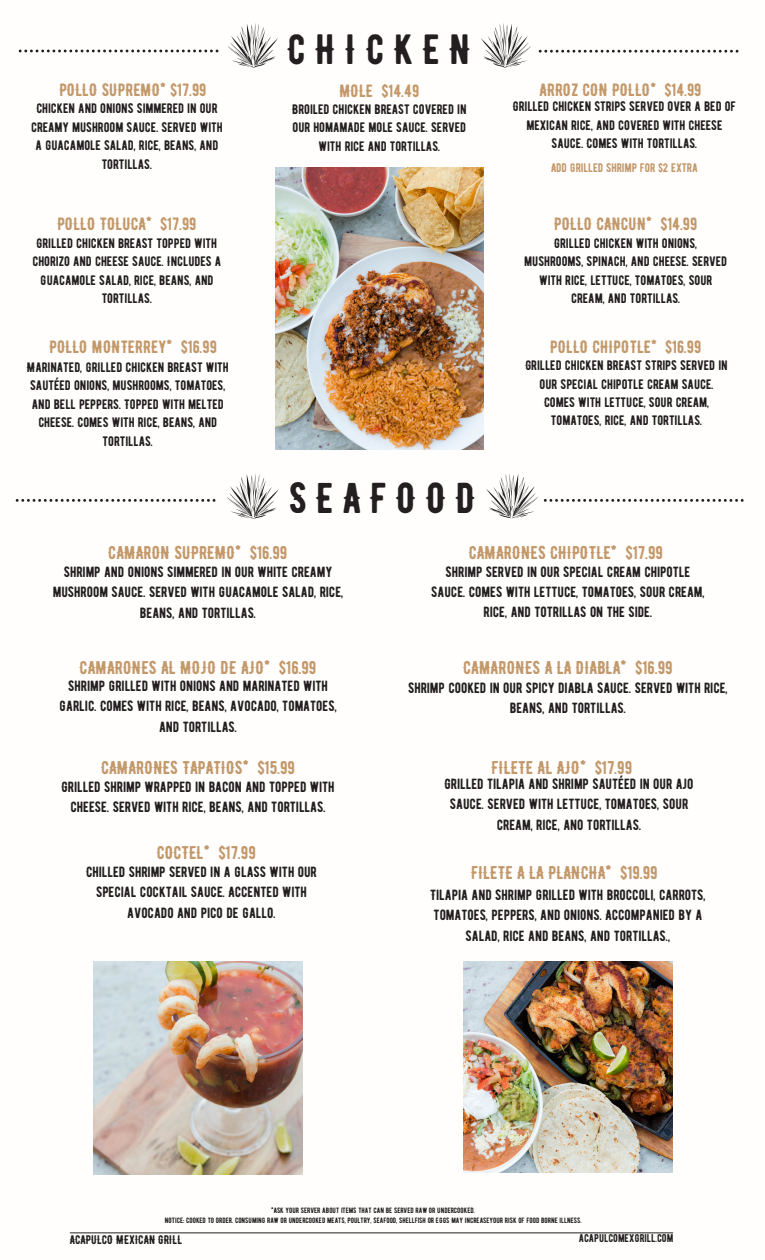
<style>
.page{position:relative;width:765px;height:1260px;background:#fff}
.page>*{position:absolute;margin:0;border:0;box-sizing:border-box;transform-origin:0 0}
.t1{font:43px "BERNIER Regular";letter-spacing:.215em;color:#231f20}
.t2{font:42.25px "BERNIER Regular";letter-spacing:.225em;color:#231f20}
.t3{font:18.5px "BERNIER Regular";color:#c3996b}
.t4{font:17.75px "BERNIER Regular";color:#c3996b}
.t5{font:14.75px/20.2px "BERNIER Regular";color:#231f20;text-align:center}
.t6{font:13.75px/18.5px "BERNIER Regular";color:#231f20;text-align:center}
.t7{font:12.5px "BERNIER Regular";color:#231f20}
.t8{font:12.38px "BERNIER Regular";color:#c3996b}
.t9{font:11.25px "BERNIER Regular";color:#231f20}
.t10{font:7.75px "BERNIER Regular";color:#231f20}
</style>
<div class="page">
<hr style="left:70px;top:1232px;width:603px;height:1px;background:#231f20">
<svg style="left:227px;top:473px;width:52px;height:46px"></svg>
<svg style="left:481px;top:23px;width:50px;height:45px"></svg>
<svg style="left:228px;top:23px;width:50px;height:45px"></svg>
<img style="left:275px;top:167px;width:208px;height:283px">
<svg style="left:19px;top:50px;width:199px;height:2px"></svg>
<svg style="left:539px;top:50px;width:199px;height:3px"></svg>
<svg style="left:16px;top:499px;width:199px;height:3px"></svg>
<svg style="left:486px;top:473px;width:258px;height:46px"></svg>
<img style="left:463px;top:962px;width:209px;height:211px">
<img style="left:93px;top:961px;width:210px;height:213px">
<p class="t4" style="left:59px;top:79px;width:149px">POLLO SUPREMO* $17.99</p>
<p class="t6" style="left:31px;top:99px;width:193px">CHICKEN AND ONIONS SIMMERED IN OUR<br>CREAMY MUSHROOM SAUCE. SERVED WITH<br>A GUACAMOLE SALAD, RICE, BEANS, AND<br>TORTILLAS.</p>
<p class="t4" style="left:57px;top:214px;width:141px">POLLO TOLUCA* $17.99</p>
<p class="t6" style="left:32px;top:234px;width:190px">GRILLED CHICKEN BREAST TOPPED WITH<br>CHORIZO AND CHEESE SAUCE. INCLUDES A<br>GUACAMOLE SALAD, RICE, BEANS, AND<br>TORTILLAS.</p>
<p class="t4" style="left:50px;top:336px;width:169px">POLLO MONTERREY* $16.99</p>
<p class="t6" style="left:27px;top:358px;width:203px">MARINATED, GRILLED CHICKEN BREAST WITH<br>SAUTÉED ONIONS, MUSHROOMS, TOMATOES,<br>AND BELL PEPPERS. TOPPED WITH MELTED<br>CHEESE. COMES WITH RICE, BEANS, AND<br>TORTILLAS.</p>
<p class="t2" style="left:288px;top:24px;width:185px">CHICKEN</p>
<p class="t4" style="left:339px;top:80px;width:81px">MOLE $14.49</p>
<p class="t6" style="left:292px;top:100px;width:176px">BROILED CHICKEN BREAST COVERED IN<br>OUR HOMAMADE MOLE SAUCE. SERVED<br>WITH RICE AND TORTILLAS.</p>
<p class="t1" style="left:289px;top:472px;width:189px">SEAFOOD</p>
<p class="t4" style="left:540px;top:79px;width:163px">ARROZ CON POLLO* $14.99</p>
<p class="t6" style="left:513px;top:97px;width:225px">GRILLED CHICKEN STRIPS SERVED OVER A BED OF<br>MEXICAN RICE, AND COVERED WITH CHEESE<br>SAUCE. COMES WITH TORTILLAS.</p>
<p class="t8" style="left:551px;top:160px;width:148px">ADD GRILLED SHRIMP FOR $2 EXTRA</p>
<p class="t4" style="left:554px;top:214px;width:145px">POLLO CANCUN* $14.99</p>
<p class="t6" style="left:524px;top:234px;width:204px">GRILLED CHICKEN WITH ONIONS,<br>MUSHROOMS, SPINACH, AND CHEESE. SERVED<br>WITH RICE, LETTUCE, TOMATOES, SOUR<br>CREAM, AND TORTILLAS.</p>
<p class="t4" style="left:550px;top:336px;width:153px">POLLO CHIPOTLE* $16.99</p>
<p class="t6" style="left:525px;top:356px;width:204px">GRILLED CHICKEN BREAST STRIPS SERVED IN OUR SPECIAL CHIPOTLE CREAM SAUCE.<br>COMES WITH LETTUCE, SOUR CREAM, TOMATOES, RICE, AND TORTILLAS.</p>
<p class="t3" style="left:108px;top:541px;width:181px">CAMARON SUPREMO* $16.99</p>
<p class="t3" style="left:469px;top:541px;width:196px">CAMARONES CHIPOTLE* $17.99</p>
<p class="t5" style="left:431px;top:562px;width:275px">SHRIMP SERVED IN OUR SPECIAL CREAM CHIPOTLE<br>SAUCE. COMES WITH LETTUCE, TOMATOES, SOUR CREAM,<br>RICE, AND TOTRILLAS ON THE SIDE.</p>
<p class="t5" style="left:53px;top:562px;width:292px">SHRIMP AND ONIONS SIMMERED IN OUR WHITE CREAMY<br>MUSHROOM SAUCE. SERVED WITH GUACAMOLE SALAD, RICE,<br>BEANS, AND TORTILLAS.</p>
<p class="t3" style="left:80px;top:656px;width:238px">CAMARONES AL MOJO DE AJO* $16.99</p>
<p class="t5" style="left:59px;top:676px;width:279px">SHRIMP GRILLED WITH ONIONS AND MARINATED WITH<br>GARLIC. COMES WITH RICE, BEANS, AVOCADO, TOMATOES,<br>AND TORTILLAS.</p>
<p class="t3" style="left:101px;top:756px;width:196px">CAMARONES TAPATIOS* $15.99</p>
<p class="t5" style="left:61px;top:777px;width:275px;line-height:19.9px">GRILLED SHRIMP WRAPPED IN BACON AND TOPPED WITH<br>CHEESE. SERVED WITH RICE, BEANS, AND TORTILLAS.</p>
<p class="t3" style="left:157px;top:841px;width:101px">COCTEL* $17.99</p>
<p class="t5" style="left:86px;top:862px;width:232px">CHILLED SHRIMP SERVED IN A GLASS WITH OUR<br>SPECIAL COCKTAIL SAUCE. ACCENTED WITH<br>AVOCADO AND PICO DE GALLO.</p>
<p class="t3" style="left:463px;top:656px;width:211px">CAMARONES A LA DIABLA* $16.99</p>
<p class="t5" style="left:408px;top:678px;width:321px">SHRIMP COOKED IN OUR SPICY DIABLA SAUCE. SERVED WITH RICE,<br>BEANS, AND TORTILLAS.</p>
<p class="t3" style="left:492px;top:756px;width:142px">FILETE AL AJO* $17.99</p>
<p class="t5" style="left:445px;top:774px;width:250px">GRILLED TILAPIA AND SHRIMP SAUTÉED IN OUR AJO<br>SAUCE. SERVED WITH LETTUCE, TOMATOES, SOUR<br>CREAM, RICE, ANO TORTILLAS.</p>
<p class="t3" style="left:471px;top:861px;width:188px">FILETE A LA PLANCHA* $19.99</p>
<p class="t5" style="left:430px;top:885px;width:277px">TILAPIA AND SHRIMP GRILLED WITH BROCCOLI, CARROTS,<br>TOMATOES, PEPPERS, AND ONIONS. ACCOMPANIED BY A<br>SALAD, RICE AND BEANS, AND TORTILLAS.,</p>
<p class="t10" style="left:271px;top:1206px;width:205px">*ASK YOUR SERVER ABOUT ITEMS THAT CAN BE SERVED RAW OR UNDERCOOKED.</p>
<p class="t10" style="left:165px;top:1216px;width:418px">NOTICE: COOKED TO ORDER. CONSUMING RAW OR UNDERCOOKED MEATS, POULTRY, SEAFOOD, SHELLFISH OR EGGS MAY INCREASEYOUR RISK OF FOOD BORNE ILLNESS.</p>
<p class="t7" style="left:70px;top:1232px;width:114px">ACAPULCO MEXICAN GRILL</p>
<p class="t9" style="left:579px;top:1231px;width:96px">ACAPULCOMEXGRILL.COM</p>
</div>
